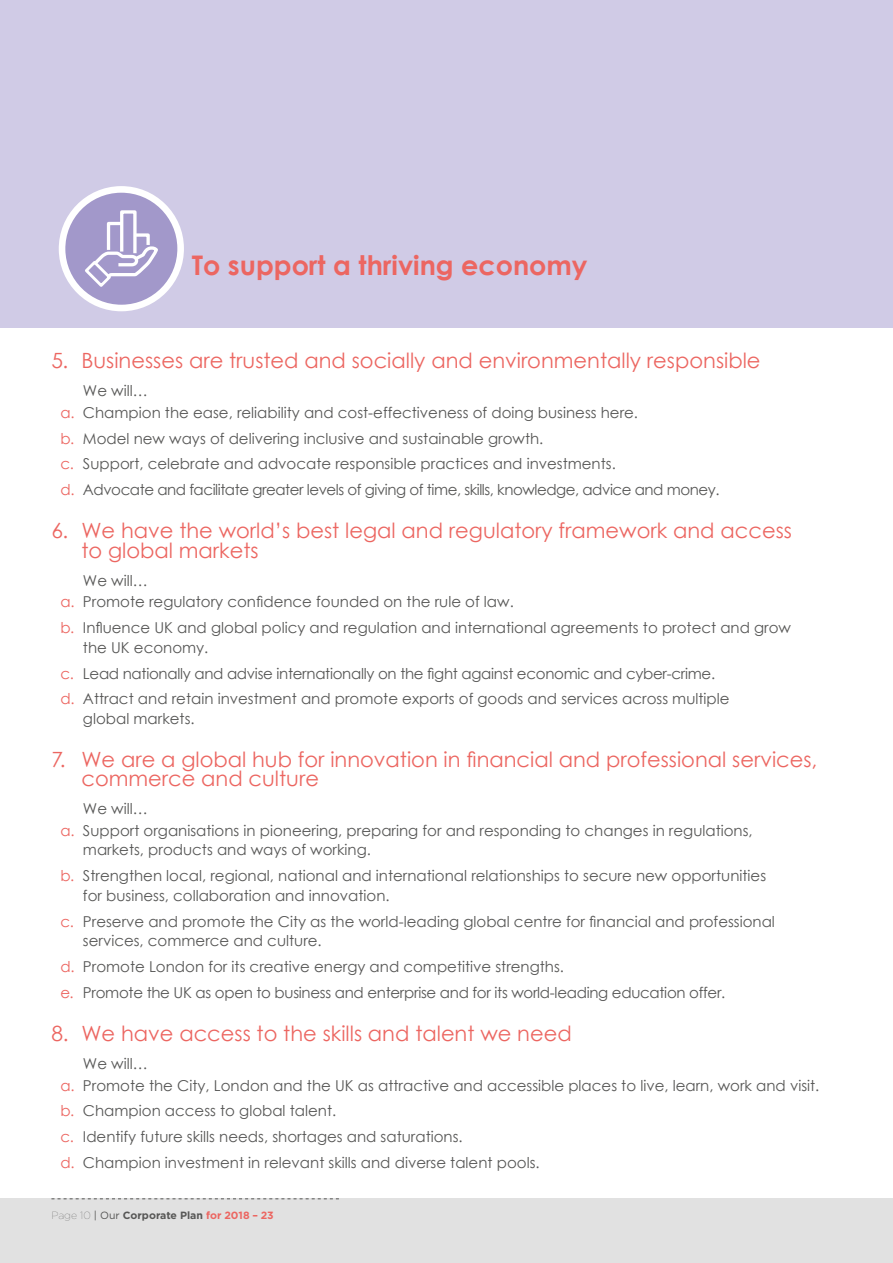
<style>
.page{position:relative;width:893px;height:1263px;background:#fff}
.page>*{position:absolute;margin:0;border:0;box-sizing:border-box;transform-origin:0 0}
.Heading{font:700 27px "Century Gothic";color:#ec6661}
.t1{font:21px/19.5px "Century Gothic";color:#ec6661}
.we_will{font:15px/19.5px "Century Gothic";color:#575756}
.we_will-2{font:15px "Century Gothic";letter-spacing:-.02em;color:#575756}
.we_will-3{font:15px "Century Gothic";letter-spacing:-.03em;color:#575756}
.t2{font:700 10.5px "Gotham HTF";color:#575756}
.s1{color:#ec6661}
.s2{font-weight:100}
.s3{font-weight:400}
</style>
<div class="page">
<div style="left:0;top:1198px;width:893px;height:65px;background:#e1e1e1"></div>
<svg style="left:51px;top:1198px;width:288px;height:1px"></svg>
<div style="left:0;top:0;width:893px;height:327px;background:#d0cbe6"></div>
<svg style="left:58px;top:186px;width:126px;height:125px"></svg>
<p class="Heading" style="left:192px;top:245px;width:397px">To support a thriving economy</p>
<p class="t1" style="left:51px;top:350px;width:711px">5. Businesses are trusted and socially and environmentally responsible</p>
<p class="we_will" style="left:83px;top:381px;width:66px">We will…</p>
<p class="we_will" style="left:60px;top:402px;width:579px"><span class="s1">a.</span> Champion the ease, reliability and cost-effectiveness of doing business here.</p>
<p class="we_will" style="left:60px;top:428px;width:484px"><span class="s1">b.</span> Model new ways of delivering inclusive and sustainable growth.</p>
<p class="we_will" style="left:60px;top:454px;width:557px"><span class="s1">c.</span> Support, celebrate and advocate responsible practices and investments.</p>
<p class="we_will-3" style="left:60px;top:479px;width:661px"><span class="s1">d.</span> Advocate and facilitate greater levels of giving of time, skills, knowledge, advice and money.</p>
<p class="t1" style="left:81px;top:520px;width:712px;text-indent:-30px">6. We have the world’s best legal and regulatory framework and access to global markets</p>
<p class="we_will" style="left:83px;top:570px;width:66px">We will…</p>
<p class="we_will" style="left:60px;top:592px;width:455px"><span class="s1">a.</span> Promote regulatory confidence founded on the rule of law.</p>
<p class="we_will" style="left:83px;top:618px;width:710px;text-indent:-22px"><span class="s1">b.</span> Influence UK and global policy and regulation and international agreements to protect and grow the UK economy.</p>
<p class="we_will-2" style="left:60px;top:663px;width:656px"><span class="s1">c.</span> Lead nationally and advise internationally on the fight against economic and cyber-crime.</p>
<p class="we_will" style="left:83px;top:689px;width:648px;text-indent:-22px"><span class="s1">d.</span> Attract and retain investment and promote exports of goods and services across multiple global markets.</p>
<p class="t1" style="left:81px;top:749px;width:737px;text-indent:-30px">7. We are a global hub for innovation in financial and professional services, commerce and culture</p>
<p class="we_will" style="left:83px;top:799px;width:66px">We will…</p>
<p class="we_will" style="left:83px;top:820px;width:671px;text-indent:-22px"><span class="s1">a.</span> Support organisations in pioneering, preparing for and responding to changes in regulations, markets, products and ways of working.</p>
<p class="we_will" style="left:83px;top:866px;width:685px;text-indent:-22px"><span class="s1">b.</span> Strengthen local, regional, national and international relationships to secure new opportunities for business, collaboration and innovation.</p>
<p class="we_will" style="left:83px;top:911px;width:693px;text-indent:-22px"><span class="s1">c.</span> Preserve and promote the City as the world-leading global centre for financial and professional services, commerce and culture.</p>
<p class="we_will" style="left:60px;top:957px;width:505px"><span class="s1">d.</span> Promote London for its creative energy and competitive strengths.</p>
<p class="we_will-2" style="left:60px;top:982px;width:666px"><span class="s1">e.</span> Promote the UK as open to business and enterprise and for its world-leading education offer.</p>
<p class="t1" style="left:51px;top:1023px;width:522px">8. We have access to the skills and talent we need</p>
<p class="we_will" style="left:83px;top:1053px;width:66px">We will…</p>
<p class="we_will" style="left:60px;top:1075px;width:760px"><span class="s1">a.</span> Promote the City, London and the UK as attractive and accessible places to live, learn, work and visit.</p>
<p class="we_will" style="left:60px;top:1101px;width:277px"><span class="s1">b.</span> Champion access to global talent.</p>
<p class="we_will" style="left:60px;top:1127px;width:404px"><span class="s1">c.</span> Identify future skills needs, shortages and saturations.</p>
<p class="we_will" style="left:60px;top:1153px;width:481px"><span class="s1">d.</span> Champion investment in relevant skills and diverse talent pools.</p>
<p class="t2" style="left:51px;top:1209px;width:224px"><span class="s2">Page 10</span> <span class="s3">| Our</span> Corporate Plan <span class="s1">for 2018 – 23</span></p>
</div>
